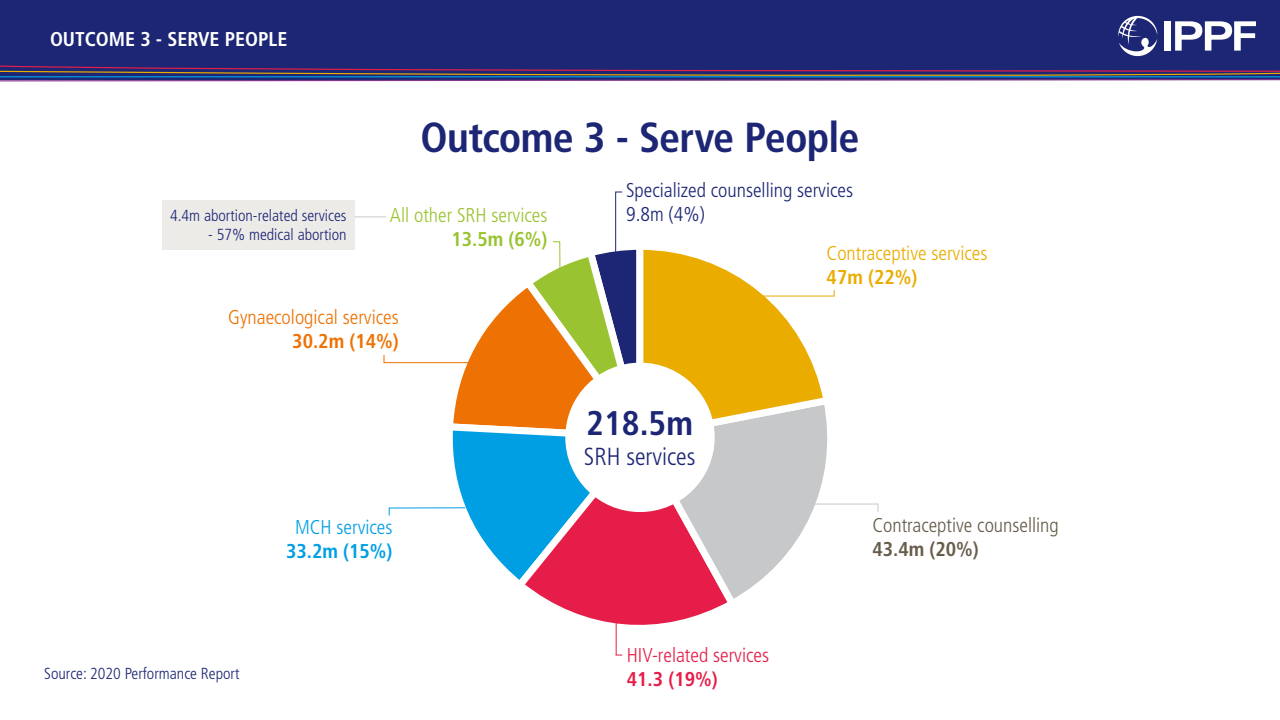
<style>
.page{position:relative;width:1280px;height:720px;background:#fff}
.page>*{position:absolute;margin:0;border:0;box-sizing:border-box;transform-origin:0 0}
.body-ol{font:700 condensed 42px "Frutiger LT Std";letter-spacing:-.02em;color:#1c2674}
.t1{font:700 condensed 34.2px "Frutiger LT Std";color:#1c2674}
.t2{font:300 condensed 24.7px "Frutiger LT Std";color:#1c2674}
.t3{font:300 condensed 20px "Frutiger LT Std";color:#1c2674}
.t4{font:300 condensed 20px "Frutiger LT Std";color:#665c4a}
.t5{font:300 condensed 20px "Frutiger LT Std";color:#ee7203}
.t6{font:300 condensed 20px "Frutiger LT Std";color:#ebac00}
.t7{font:700 condensed 20px "Frutiger LT Std";color:#fff}
.t8{font:300 condensed 20px "Frutiger LT Std";color:#e61d48}
.t9{font:300 condensed 20px "Frutiger LT Std";color:#9ac331}
.t10{font:300 condensed 20px "Frutiger LT Std";color:#009fe3}
.t11{font:700 condensed 20px "Frutiger LT Std";color:#665c4a}
.t12{font:700 condensed 20px "Frutiger LT Std";color:#009fe3}
.t13{font:700 condensed 20px "Frutiger LT Std";color:#ee7203}
.t14{font:700 condensed 20px "Frutiger LT Std";color:#e61d48}
.t15{font:700 condensed 20px "Frutiger LT Std";color:#9ac331}
.t16{font:700 condensed 20px "Frutiger LT Std";color:#ebac00}
.t17{font:300 condensed 16px "Frutiger LT Std";color:#1c2674}
</style>
<div class="page">
<div style="left:0;top:0;width:1280px;height:80px;background:#1c2674"></div>
<div style="left:1164px;top:21px;width:7px;height:30px;background:#fff"></div>
<svg style="left:1175px;top:21px;width:81px;height:30px"></svg>
<svg style="left:1118px;top:15px;width:39px;height:41px"></svg>
<svg style="left:0;top:65px;width:1280px;height:17px"></svg>
<hr style="left:0;top:76px;width:1280px;height:1px;background:#009fe3">
<hr style="left:355px;top:216px;width:31px;height:1px;background:#c7c8ca">
<svg style="left:540px;top:595px;width:163px;height:47px"></svg>
<svg style="left:630px;top:503px;width:213px;height:110px"></svg>
<div style="left:162px;top:201px;width:193px;height:49px;background:#edebe8"></div>
<hr style="left:758px;top:296px;width:76px;height:1px;background:#ebac00">
<hr style="left:796px;top:504px;width:82px;height:1px;background:#c7c8ca">
<hr style="left:616px;top:616px;width:1px;height:39px;background:#e61d48">
<svg style="left:383px;top:191px;width:444px;height:404px"></svg>
<p class="t7" style="left:50px;top:27px;width:239px">OUTCOME 3 - SERVE PEOPLE</p>
<p class="t17" style="left:170px;top:206px;width:178px">4.4m abortion-related services</p>
<p class="t17" style="left:208px;top:225px;width:140px">- 57% medical abortion</p>
<p class="body-ol" style="left:420px;top:112px;width:441px">Outcome 3 - Serve People</p>
<p class="t3" style="left:626px;top:179px;width:229px">Specialized counselling services</p>
<p class="t3" style="left:626px;top:203px;width:80px">9.8m (4%)</p>
<p class="t6" style="left:827px;top:242px;width:162px">Contraceptive services</p>
<p class="t16" style="left:827px;top:266px;width:92px">47m (22%)</p>
<p class="t9" style="left:390px;top:204px;width:159px">All other SRH services</p>
<p class="t15" style="left:451px;top:227px;width:98px">13.5m (6%)</p>
<p class="t5" style="left:228px;top:305px;width:172px">Gynaecological services</p>
<p class="t13" style="left:292px;top:329px;width:108px">30.2m (14%)</p>
<p class="t17" style="left:44px;top:665px;width:197px">Source: 2020 Performance Report</p>
<p class="t10" style="left:295px;top:516px;width:99px">MCH services</p>
<p class="t12" style="left:286px;top:539px;width:108px">33.2m (15%)</p>
<p class="t1" style="left:586px;top:403px;width:108px">218.5m</p>
<p class="t2" style="left:584px;top:442px;width:113px">SRH services</p>
<p class="t8" style="left:627px;top:644px;width:144px">HIV-related services</p>
<p class="t14" style="left:627px;top:667px;width:92px">41.3 (19%)</p>
<p class="t4" style="left:872px;top:514px;width:188px">Contraceptive counselling</p>
<p class="t11" style="left:872px;top:537px;width:108px">43.4m (20%)</p>
</div>
